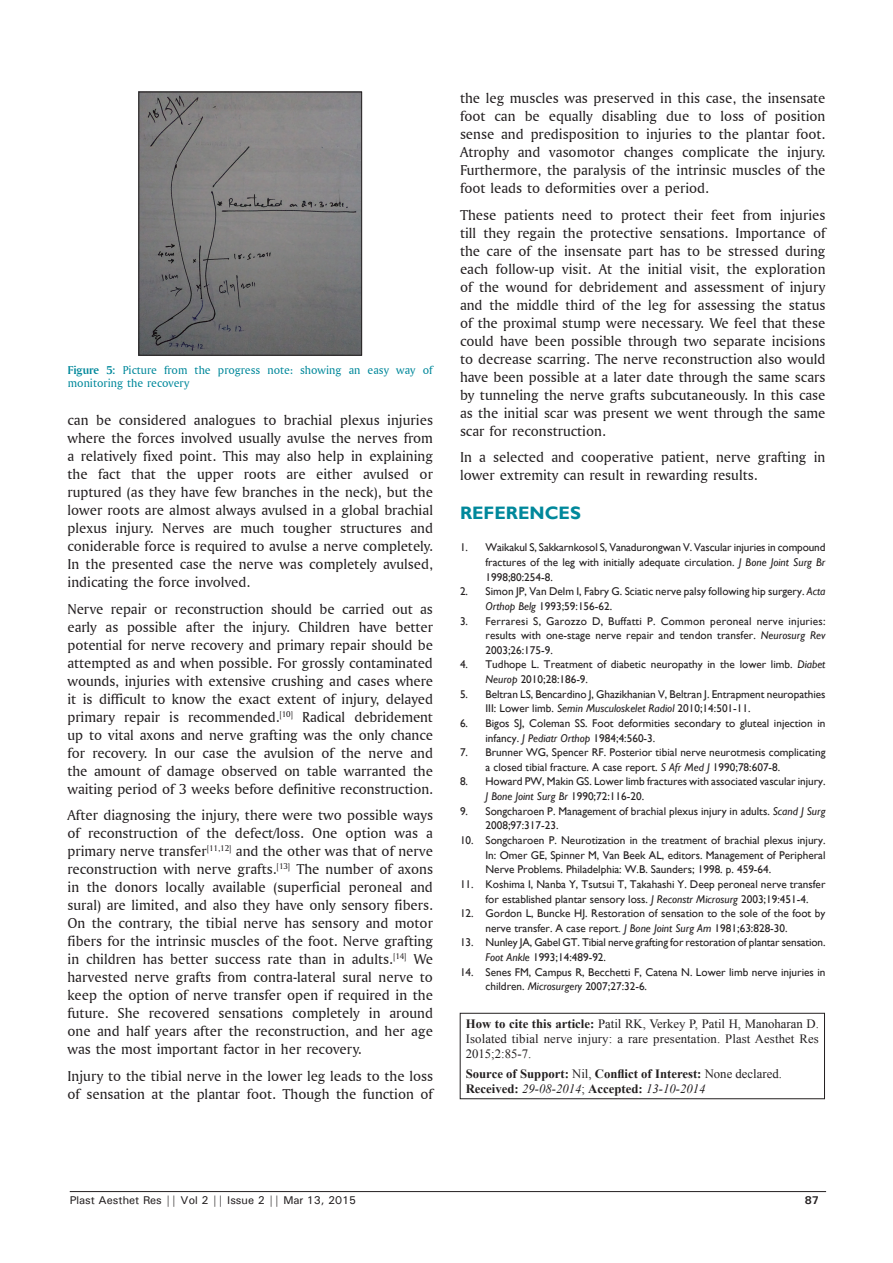
<style>
.page{position:relative;width:893px;height:1263px;background:#fff}
.page>*{position:absolute;margin:0;border:0;box-sizing:border-box;transform-origin:0 0}
.t1{font:700 18px "Gill Sans";color:#00889b}
.TX{font:15px/18px "Amerigo BT Roman A";color:#231f20;text-align:justify}
.SRC{font:12.75px/15.3px "Times New Roman";letter-spacing:.01em;color:#231f20;text-align:justify}
.SRC-2{font:700 12.75px "Times New Roman";color:#231f20}
.SRC-3{font:italic 12.75px "Times New Roman";color:#231f20}
.FGC{font:12px/13.5px "Amerigo BT Roman A";color:#00889b}
.REF{font:11.25px/14.7px "Gill Sans";color:#231f20}
.t2{font:500 11.25px "Univers";color:#231f20}
.t3{font:700 11.25px "Univers";color:#231f20}
.s1{font-family:"Amerigo BT Bold A"}
.s2{font-style:italic}
.s3{font-weight:700}
.s4{font-weight:400}
.s5{font-weight:700;font-style:normal}
.s6{font-style:normal}
</style>
<div class="page">
<hr style="left:70px;top:1191px;width:756px;height:1px;background:#231f20">
<img style="left:141px;top:94px;width:219px;height:259px">
<div style="left:139px;top:92px;width:223px;height:263px;border:1px solid #231f20"></div>
<div style="left:460px;top:1013px;width:365px;height:86px;border:1px solid #231f20"></div>
<p class="FGC" style="left:68px;top:363px;width:366px"><span class="s1">Figure 5:</span> Picture from the progress note: showing an easy way of monitoring the recovery</p>
<p class="TX" style="left:68px;top:411px;width:367px">can be considered analogues to brachial plexus injuries where the forces involved usually avulse the nerves from a relatively fixed point. This may also help in explaining the fact that the upper roots are either avulsed or ruptured (as they have few branches in the neck), but the lower roots are almost always avulsed in a global brachial plexus injury. Nerves are much tougher structures and coniderable force is required to avulse a nerve completely.<br>In the presented case the nerve was completely avulsed, indicating the force involved.</p>
<p class="TX" style="left:68px;top:600px;width:367px">Nerve repair or reconstruction should be carried out as early as possible after the injury. Children have better potential for nerve recovery and primary repair should be attempted as and when possible. For grossly contaminated wounds, injuries with extensive crushing and cases where it is difficult to know the exact extent of injury, delayed primary repair is recommended.<sup>[10]</sup> Radical debridement up to vital axons and nerve grafting was the only chance for recovery. In our case the avulsion of the nerve and the amount of damage observed on table warranted the waiting period of 3 weeks before definitive reconstruction.</p>
<p class="TX" style="left:68px;top:806px;width:367px">After diagnosing the injury, there were two possible ways of reconstruction of the defect/loss. One option was a primary nerve transfer<sup>[11,12]</sup> and the other was that of nerve reconstruction with nerve grafts.<sup>[13]</sup> The number of axons in the donors locally available (superficial peroneal and sural) are limited, and also they have only sensory fibers.<br>On the contrary, the tibial nerve has sensory and motor fibers for the intrinsic muscles of the foot. Nerve grafting in children has better success rate than in adults.<sup>[14]</sup> We harvested nerve grafts from contra‑lateral sural nerve to keep the option of nerve transfer open if required in the future. She recovered sensations completely in around one and half years after the reconstruction, and her age was the most important factor in her recovery.</p>
<p class="TX" style="left:68px;top:1067px;width:367px">Injury to the tibial nerve in the lower leg leads to the loss of sensation at the plantar foot. Though the function of</p>
<p class="TX" style="left:460px;top:89px;width:367px">the leg muscles was preserved in this case, the insensate foot can be equally disabling due to loss of position sense and predisposition to injuries to the plantar foot.<br>Atrophy and vasomotor changes complicate the injury.<br>Furthermore, the paralysis of the intrinsic muscles of the foot leads to deformities over a period.</p>
<p class="TX" style="left:460px;top:205px;width:367px">These patients need to protect their feet from injuries till they regain the protective sensations. Importance of the care of the insensate part has to be stressed during each follow‑up visit. At the initial visit, the exploration of the wound for debridement and assessment of injury and the middle third of the leg for assessing the status of the proximal stump were necessary. We feel that these could have been possible through two separate incisions to decrease scarring. The nerve reconstruction also would have been possible at a later date through the same scars by tunneling the nerve grafts subcutaneously. In this case as the initial scar was present we went through the same scar for reconstruction.</p>
<p class="TX" style="left:460px;top:448px;width:367px">In a selected and cooperative patient, nerve grafting in lower extremity can result in rewarding results.</p>
<h1 class="t1" style="left:460px;top:502px;width:122px">REFERENCES</h1>
<p class="REF" style="left:485px;top:540px;width:341px;text-align:justify;text-indent:-26px">1. Waikakul S, Sakkarnkosol S, Vanadurongwan V. Vascular injuries in compound fractures of the leg with initially adequate circulation. <span class="s2">J Bone Joint Surg Br </span>1998;80:254‑8.</p>
<p class="REF" style="left:485px;top:584px;width:341px;text-indent:-26px">2. Simon JP, Van Delm I, Fabry G. Sciatic nerve palsy following hip surgery. <span class="s2">Acta<br>Orthop Belg</span> 1993;59:156‑62.</p>
<p class="REF" style="left:485px;top:614px;width:341px;text-align:justify;text-indent:-26px">3. Ferraresi S, Garozzo D, Buffatti P. Common peroneal nerve injuries: results with one‑stage nerve repair and tendon transfer. <span class="s2">Neurosurg Rev </span>2003;26:175‑9.</p>
<p class="REF" style="left:485px;top:657px;width:341px;text-indent:-26px">4. Tudhope L. Treatment of diabetic neuropathy in the lower limb. <span class="s2">Diabet<br>Neurop</span> 2010;28:186‑9.</p>
<p class="REF" style="left:485px;top:687px;width:341px;text-indent:-26px">5. Beltran LS, Bencardino J, Ghazikhanian V, Beltran J. Entrapment neuropathies<br>III: Lower limb. <span class="s2">Semin Musculoskelet Radiol</span> 2010;14:501‑11.</p>
<p class="REF" style="left:485px;top:716px;width:341px;text-indent:-26px">6. Bigos SJ, Coleman SS. Foot deformities secondary to gluteal injection in infancy. <span class="s2">J Pediatr Orthop</span> 1984;4:560‑3.</p>
<p class="REF" style="left:485px;top:745px;width:341px;text-indent:-26px">7. Brunner WG, Spencer RF. Posterior tibial nerve neurotmesis complicating a closed tibial fracture. A case report. <span class="s2">S Afr Med J</span> 1990;78:607‑8.</p>
<p class="REF" style="left:485px;top:774px;width:342px;text-indent:-26px">8. Howard PW, Makin GS. Lower limb fractures with associated vascular injury.<br><span class="s2">J Bone Joint Surg Br</span> 1990;72:116‑20.</p>
<p class="REF" style="left:485px;top:804px;width:341px;text-indent:-26px">9. Songcharoen P. Management of brachial plexus injury in adults. <span class="s2">Scand J Surg<br></span>2008;97:317‑23.</p>
<p class="REF" style="left:485px;top:833px;width:341px;text-align:justify;text-indent:-26px">10. Songcharoen P. Neurotization in the treatment of brachial plexus injury.<br>In: Omer GE, Spinner M, Van Beek AL, editors. Management of Peripheral Nerve Problems. Philadelphia: W.B. Saunders; 1998. p. 459‑64.</p>
<p class="REF" style="left:485px;top:877px;width:341px;text-indent:-26px">11. Koshima I, Nanba Y, Tsutsui T, Takahashi Y. Deep peroneal nerve transfer for established plantar sensory loss. <span class="s2">J Reconstr Microsurg</span> 2003;19:451‑4.</p>
<p class="REF" style="left:485px;top:906px;width:341px;text-indent:-26px">12. Gordon L, Buncke HJ. Restoration of sensation to the sole of the foot by nerve transfer. A case report<span class="s2">. J Bone Joint Surg Am</span> 1981;63:828‑30.</p>
<p class="REF" style="left:485px;top:935px;width:342px;text-indent:-26px">13. Nunley JA, Gabel GT. Tibial nerve grafting for restoration of plantar sensation.<br><span class="s2">Foot Ankle</span> 1993;14:489‑92.</p>
<p class="REF" style="left:485px;top:965px;width:341px;text-indent:-26px">14. Senes FM, Campus R, Becchetti F, Catena N. Lower limb nerve injuries in children. <span class="s2">Microsurgery</span> 2007;27:32‑6.</p>
<p class="SRC" style="left:466px;top:1015px;width:355px"><span class="s3">How to cite this article:</span> Patil RK, Verkey P, Patil H, Manoharan D.<br>Isolated tibial nerve injury: a rare presentation. Plast Aesthet Res 2015;2:85-7.</p>
<p class="SRC-2" style="left:466px;top:1064px;width:318px">Source of Support: <span class="s4">Nil,</span> Conflict of Interest: <span class="s4">None declared.</span></p>
<p class="SRC-3" style="left:466px;top:1080px;width:241px"><span class="s5">Received:</span> 29-08-2014<span class="s6">;</span> <span class="s5">Accepted:</span> 13-10-2014</p>
<p class="t2" style="left:70px;top:1193px;width:288px">Plast Aesthet Res || Vol 2 || Issue 2 || Mar 13, 2015</p>
<p class="t3" style="left:805px;top:1193px;width:16px">87</p>
</div>
